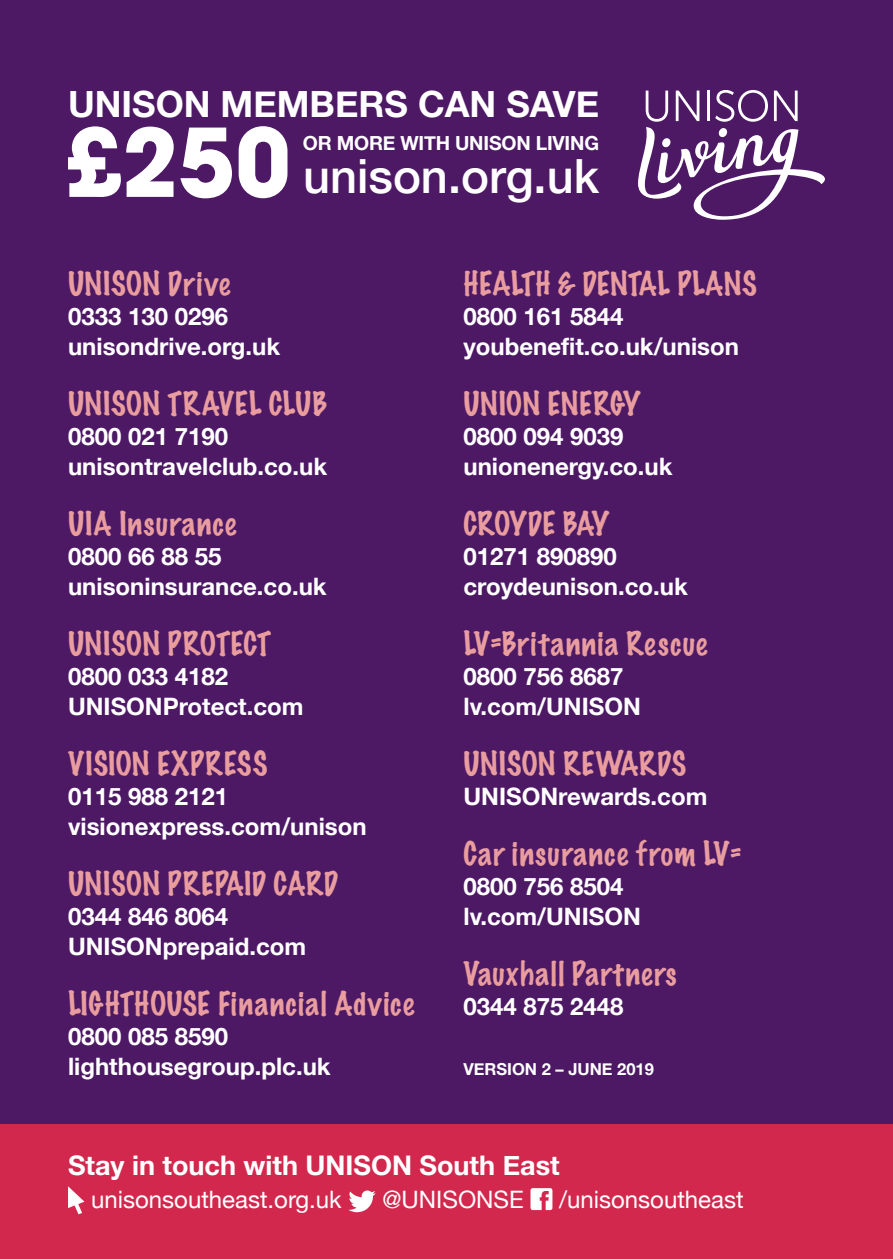
<style>
.page{position:relative;width:893px;height:1259px;background:#4d1965}
.page>*{position:absolute;margin:0;border:0;box-sizing:border-box;transform-origin:0 0}
.t1{font:500 47.1px "Helvetica Neue";color:#fff}
.t2{font:700 36px "Helvetica Neue";color:#fff}
.t3{font:100 30px "Marker Felt";letter-spacing:.025em;color:#e99d9f}
.t4{font:100 30px "Marker Felt";color:#e99d9f}
.t5{font:700 27px "Helvetica Neue";color:#fff}
.t6{font:700 24px/30px "Helvetica Neue";color:#fff}
.t7{font:24px "Helvetica Neue";color:#fff}
.t8{font:700 19.5px "Helvetica Neue";letter-spacing:-.01em;color:#fff}
.t9{font:700 16.5px "Helvetica Neue";color:#fff}
</style>
<div class="page">
<div style="left:0;top:1124px;width:893px;height:135px;background:#d2284d"></div>
<svg style="left:68px;top:126px;width:219px;height:72px"></svg>
<svg style="left:68px;top:1186px;width:16px;height:28px"></svg>
<svg style="left:348px;top:1190px;width:28px;height:22px"></svg>
<svg style="left:530px;top:1188px;width:22px;height:22px"></svg>
<svg style="left:638px;top:90px;width:187px;height:130px"></svg>
<h2 class="t2" style="left:68px;top:76px;width:532px">UNISON MEMBERS CAN SAVE</h2>
<p class="t8" style="left:303px;top:128px;width:298px">OR MORE WITH UNISON LIVING</p>
<h1 class="t1" style="left:303px;top:138px;width:297px">unison.org.uk</h1>
<p class="t3" style="left:68px;top:260px;width:164px">UNISON Drive</p>
<p class="t6" style="left:68px;top:302px;width:214px">0333 130 0296 unisondrive.org.uk</p>
<p class="t3" style="left:68px;top:380px;width:261px">UNISON TRAVEL CLUB</p>
<p class="t6" style="left:68px;top:422px;width:261px">0800 021 7190 unisontravelclub.co.uk</p>
<p class="t3" style="left:68px;top:500px;width:170px">UIA Insurance</p>
<p class="t6" style="left:68px;top:542px;width:260px">0800 66 88 55 unisoninsurance.co.uk</p>
<p class="t4" style="left:68px;top:620px;width:205px">UNISON PROTECT</p>
<p class="t6" style="left:68px;top:662px;width:237px">0800 033 4182<br>UNISONProtect.com</p>
<p class="t3" style="left:68px;top:740px;width:201px">VISION EXPRESS</p>
<p class="t6" style="left:68px;top:782px;width:300px">0115 988 2121 visionexpress.com/unison</p>
<p class="t4" style="left:68px;top:860px;width:272px">UNISON PREPAID CARD</p>
<p class="t6" style="left:68px;top:902px;width:240px">0344 846 8064<br>UNISONprepaid.com</p>
<p class="t3" style="left:68px;top:980px;width:348px">LIGHTHOUSE Financial Advice</p>
<p class="t6" style="left:68px;top:1022px;width:264px">0800 085 8590 lighthousegroup.plc.uk</p>
<p class="t4" style="left:463px;top:260px;width:295px">HEALTH &amp; DENTAL PLANS</p>
<p class="t6" style="left:463px;top:302px;width:277px">0800 161 5844 youbenefit.co.uk/unison</p>
<p class="t4" style="left:463px;top:380px;width:178px">UNION ENERGY</p>
<p class="t6" style="left:463px;top:422px;width:211px">0800 094 9039 unionenergy.co.uk</p>
<p class="t4" style="left:463px;top:500px;width:147px">CROYDE BAY</p>
<p class="t6" style="left:463px;top:542px;width:226px">01271 890890 croydeunison.co.uk</p>
<p class="t3" style="left:463px;top:620px;width:245px">LV=Britannia Rescue</p>
<p class="t6" style="left:463px;top:662px;width:179px">0800 756 8687 lv.com/UNISON</p>
<p class="t4" style="left:463px;top:740px;width:224px">UNISON REWARDS</p>
<p class="t6" style="left:463px;top:782px;width:245px">UNISONrewards.com</p>
<p class="t3" style="left:463px;top:830px;width:279px">Car insurance from LV=</p>
<p class="t6" style="left:463px;top:872px;width:179px">0800 756 8504 lv.com/UNISON</p>
<p class="t3" style="left:463px;top:950px;width:215px">Vauxhall Partners</p>
<p class="t6" style="left:463px;top:992px;width:162px">0344 875 2448</p>
<p class="t9" style="left:463px;top:1056px;width:192px">VERSION 2 – JUNE 2019</p>
<p class="t5" style="left:68px;top:1144px;width:493px">Stay in touch with UNISON South East</p>
<p class="t7" style="left:91px;top:1182px;width:252px">unisonsoutheast.org.uk</p>
<p class="t7" style="left:382px;top:1182px;width:143px">@UNISONSE</p>
<p class="t7" style="left:559px;top:1182px;width:186px">/unisonsoutheast</p>
</div>
